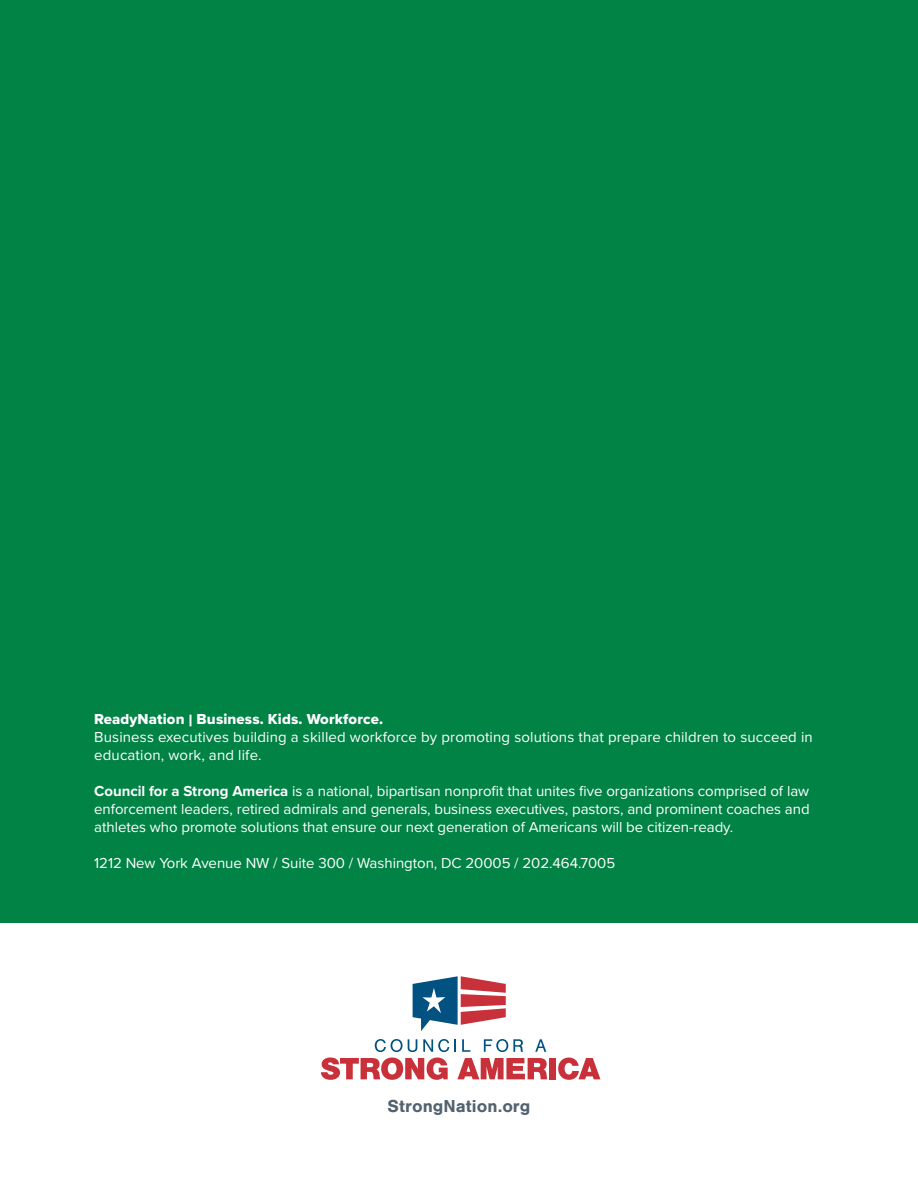
<style>
.page{position:relative;width:918px;height:1188px;background:#fff}
.page>*{position:absolute;margin:0;border:0;box-sizing:border-box;transform-origin:0 0}
.t1{font:700 18px "Nimbus San";color:#52626f}
.t2{font:15px/18px "Proxima Nova";letter-spacing:.01em;color:#fff}
.t3{font:15px "Proxima Nova Extrabld";letter-spacing:.01em;color:#fff}
.s1{font-family:"Proxima Nova";font-weight:900;font-size:16.5px}
.s2{font-weight:700}
</style>
<div class="page">
<div style="left:0;top:0;width:918px;height:922px;background:#008345"></div>
<svg style="left:413px;top:976px;width:93px;height:55px"></svg>
<svg style="left:375px;top:1039px;width:42px;height:13px"></svg>
<svg style="left:423px;top:1039px;width:33px;height:13px"></svg>
<svg style="left:462px;top:1039px;width:8px;height:13px"></svg>
<svg style="left:484px;top:1039px;width:39px;height:13px"></svg>
<svg style="left:535px;top:1039px;width:11px;height:13px"></svg>
<svg style="left:321px;top:1058px;width:127px;height:22px"></svg>
<svg style="left:457px;top:1058px;width:90px;height:21px"></svg>
<div style="left:549px;top:1058px;width:7px;height:21px;background:#c9313a"></div>
<svg style="left:558px;top:1058px;width:42px;height:22px"></svg>
<p class="t3" style="left:94px;top:708px;width:290px">ReadyNation <span class="s1">|</span> Business. Kids. Workforce.</p>
<p class="t2" style="left:94px;top:728px;width:720px">Business executives building a skilled workforce by promoting solutions that prepare children to succeed in education, work, and life.</p>
<p class="t2" style="left:94px;top:782px;width:717px;text-align:justify"><span class="s2">Council for a Strong America</span> is a national, bipartisan nonprofit that unites five organizations comprised of law enforcement leaders, retired admirals and generals, business executives, pastors, and prominent coaches and athletes who promote solutions that ensure our next generation of Americans will be citizen-ready.</p>
<p class="t2" style="left:94px;top:854px;width:523px">1212 New York Avenue NW / Suite 300 / Washington, DC 20005 / 202.464.7005</p>
<p class="t1" style="left:388px;top:1096px;width:144px">StrongNation.org</p>
</div>
